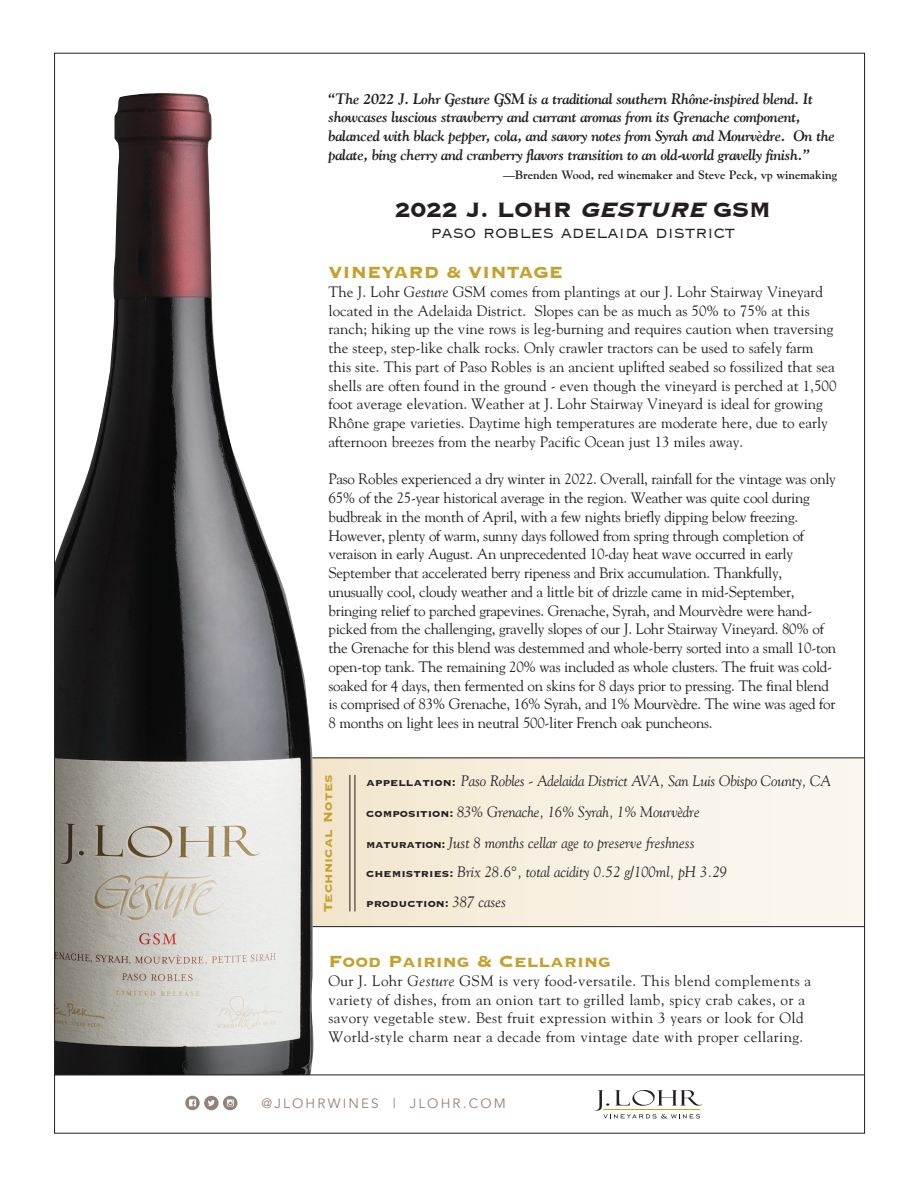
<style>
.page{position:relative;width:918px;height:1188px;background:#fff}
.page>*{position:absolute;margin:0;border:0;box-sizing:border-box;transform-origin:0 0}
.t1{font:27px "Copperplate Thirty Three BC";letter-spacing:-.01em;color:#231f20}
.t2{font:21px "Copperplate Thirty Three BC";color:#c6a02e}
.t3{font:21px "Copperplate Thirty Two BC";letter-spacing:-.01em;color:#231f20}
.t4{font:15px/18.8px "Goudy";letter-spacing:-.02em;color:#231f20}
.t5{font:15px/18.8px "Goudy";color:#231f20}
.t6{font:italic 700 15px/18.8px "Goudy";letter-spacing:-.025em;color:#231f20}
.t7{font:15px/18.8px "Goudy";letter-spacing:.025em;color:#231f20}
.t8{font:italic 15px "Goudy";letter-spacing:-.01em;color:#231f20}
.t9{font:15px "Copperplate Thirty Three BC";letter-spacing:.01em;color:#c6a02e}
.t10{font:13.5px "Avenir";letter-spacing:.16em;color:#93817a}
.t11{font:13.5px "Copperplate Thirty Three BC";color:#231f20}
.t12{font:700 12px "Goudy";color:#231f20}
.s1{font-style:italic}
.s2{font-family:"Copperplate Thirty Three BC";font-style:normal;font-size:13.5px}
.s3{font-family:"Goudy";font-style:italic;font-size:15px}
</style>
<div class="page">
<svg style="left:315px;top:758px;width:551px;height:168px;background:#f6efe0"></svg>
<hr style="left:252px;top:758px;width:612px;height:1px;background:#231f20">
<hr style="left:252px;top:926px;width:612px;height:1px;background:#231f20">
<hr style="left:350px;top:775px;width:1px;height:136px;background:#231f20">
<hr style="left:355px;top:775px;width:1px;height:136px;background:#231f20">
<svg style="left:594px;top:1090px;width:108px;height:29px"></svg>
<hr style="left:603px;top:1109px;width:97px;height:1px;background:#d4a00c">
<svg style="left:185px;top:1096px;width:52px;height:14px"></svg>
<img style="left:56px;top:93px;width:259px;height:982px">
<hr style="left:55px;top:1075px;width:810px;height:1px;background:#231f20">
<p class="t6" style="left:328px;top:90px;width:508px">“The 2022 J. Lohr Gesture GSM is a traditional southern Rhône-inspired blend. It showcases luscious strawberry and currant aromas from its Grenache component, balanced with black pepper, cola, and savory notes from Syrah and Mourvèdre. On the palate, bing cherry and cranberry flavors transition to an old-world gravelly finish.”</p>
<p class="t12" style="left:503px;top:169px;width:336px">—Brenden Wood, red winemaker and Steve Peck, vp winemaking</p>
<p class="t1" style="left:395px;top:198px;width:378px">2022 J. LOHR <span class="s1">GESTURE</span> GSM</p>
<p class="t3" style="left:431px;top:224px;width:306px">paso robles adelaida district</p>
<p class="t2" style="left:328px;top:263px;width:236px">VINEYARD &amp; VINTAGE</p>
<p class="t5" style="left:328px;top:283px;width:510px">The J. Lohr <span class="s1">Gesture</span> GSM comes from plantings at our J. Lohr Stairway Vineyard located in the Adelaida District. Slopes can be as much as 50% to 75% at this ranch; hiking up the vine rows is leg-burning and requires caution when traversing the steep, step-like chalk rocks. Only crawler tractors can be used to safely farm this site. This part of Paso Robles is an ancient uplifted seabed so fossilized that sea shells are often found in the ground - even though the vineyard is perched at 1,500 foot average elevation. Weather at J. Lohr Stairway Vineyard is ideal for growing Rhône grape varieties. Daytime high temperatures are moderate here, due to early afternoon breezes from the nearby Pacific Ocean just 13 miles away.</p>
<p class="t4" style="left:328px;top:471px;width:509px">Paso Robles experienced a dry winter in 2022. Overall, rainfall for the vintage was only 65% of the 25-year historical average in the region. Weather was quite cool during budbreak in the month of April, with a few nights briefly dipping below freezing.<br>However, plenty of warm, sunny days followed from spring through completion of veraison in early August. An unprecedented 10-day heat wave occurred in early September that accelerated berry ripeness and Brix accumulation. Thankfully, unusually cool, cloudy weather and a little bit of drizzle came in mid-September, bringing relief to parched grapevines. Grenache, Syrah, and Mourvèdre were hand&shy;picked from the challenging, gravelly slopes of our J. Lohr Stairway Vineyard. 80% of the Grenache for this blend was destemmed and whole-berry sorted into a small 10-ton open-top tank. The remaining 20% was included as whole clusters. The fruit was cold&shy;soaked for 4 days, then fermented on skins for 8 days prior to pressing. The final blend is comprised of 83% Grenache, 16% Syrah, and 1% Mourvèdre. The wine was aged for 8 months on light lees in neutral 500-liter French oak puncheons.</p>
<p class="t9" style="left:322px;top:912px;width:139px;rotate:-90deg">Technical Notes</p>
<p class="t8" style="left:366px;top:775px;width:466px"><span class="s2">appellation:</span> Paso Robles - Adelaida District AVA, San Luis Obispo County, CA</p>
<p class="t8" style="left:366px;top:806px;width:335px"><span class="s2">composition:</span> 83% Grenache, 16% Syrah, 1% Mourvèdre</p>
<p class="t8" style="left:366px;top:836px;width:330px"><span class="s2">maturation:</span> Just 8 months cellar age to preserve freshness</p>
<p class="t8" style="left:366px;top:865px;width:362px"><span class="s2">chemistries:</span> Brix 28.6°, total acidity 0.52 g/100ml, pH 3.29</p>
<p class="t11" style="left:366px;top:898px;width:141px">production: <span class="s3">387 cases</span></p>
<p class="t2" style="left:328px;top:952px;width:284px">Food Pairing &amp; Cellaring</p>
<p class="t7" style="left:328px;top:972px;width:484px">Our J. Lohr <span class="s1">Gesture</span> GSM is very food-versatile. This blend complements a variety of dishes, from an onion tart to grilled lamb, spicy crab cakes, or a savory vegetable stew. Best fruit expression within 3 years or look for Old World-style charm near a decade from vintage date with proper cellaring.</p>
<p class="t10" style="left:262px;top:1095px;width:246px">@JLOHRWINES | JLOHR.COM</p>
</div>
